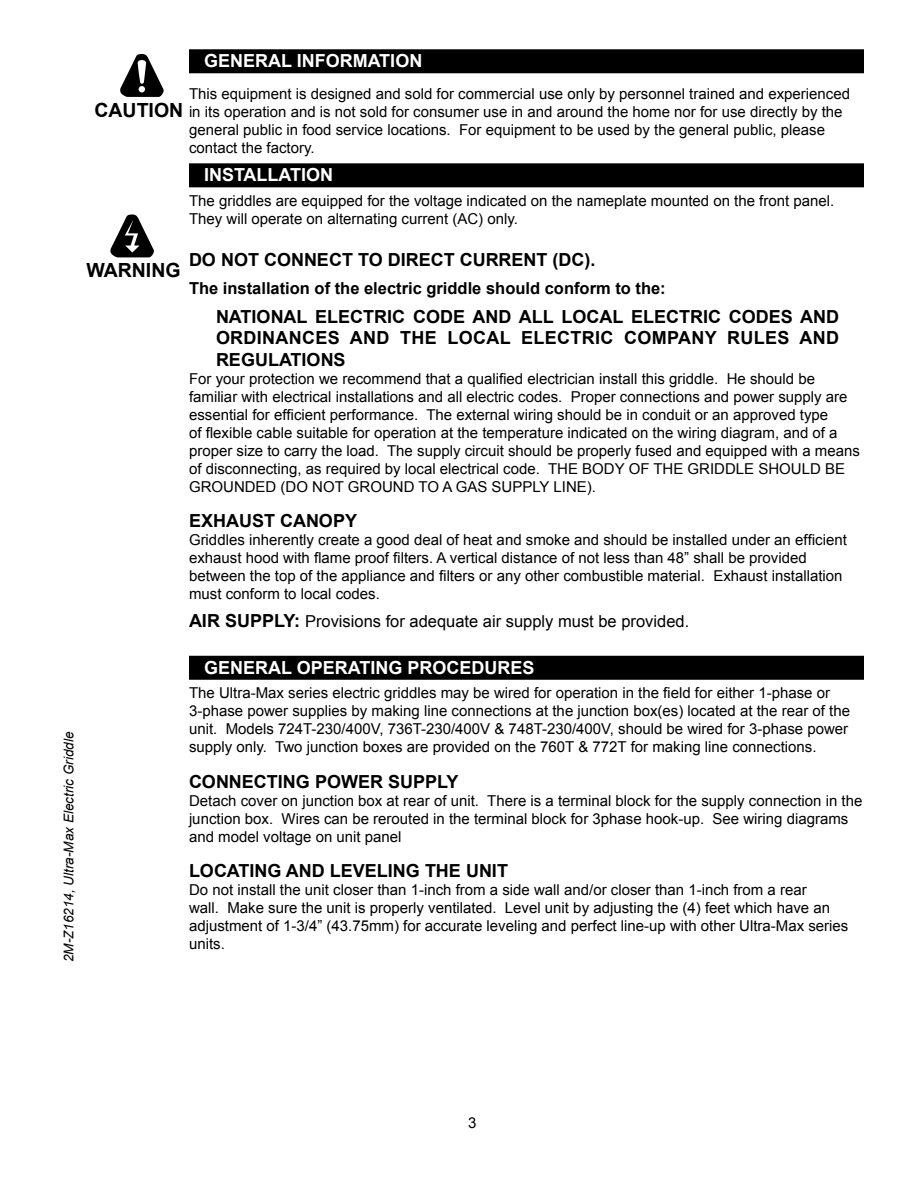
<style>
.page{position:relative;width:918px;height:1188px;background:#fff}
.page>*{position:absolute;margin:0;border:0;box-sizing:border-box;transform-origin:0 0}
.t1{font:700 19.5px "Arial";color:#000}
.t2{font:700 18px/21.6px "Arial";color:#000;text-align:justify}
.t3{font:700 18px "Arial";color:#fff}
.t4{font:16.5px "Arial";color:#000}
.t5{font:700 16.5px "Arial";color:#000}
.t6{font:15px/18px "Arial";color:#000}
.t7{font:italic 13.5px "Arial";color:#000}
.s1{font-weight:700;font-size:18px}
</style>
<div class="page">
<div style="left:189px;top:49px;width:675px;height:24px;background:#000"></div>
<div style="left:189px;top:163px;width:675px;height:24px;background:#000"></div>
<div style="left:189px;top:656px;width:675px;height:24px;background:#000"></div>
<svg style="left:120px;top:54px;width:44px;height:43px"></svg>
<svg style="left:110px;top:214px;width:44px;height:43px"></svg>
<p class="t7" style="left:60px;top:962px;width:232px;rotate:-90deg">2M-Z16214, Ultra-Max Electric Griddle</p>
<p class="t3" style="left:204px;top:49px;width:220px">GENERAL INFORMATION</p>
<p class="t6" style="left:189px;top:85px;width:663px">This equipment is designed and sold for commercial use only by personnel trained and experienced in its operation and is not sold for consumer use in and around the home nor for use directly by the general public in food service locations. For equipment to be used by the general public, please contact the factory.</p>
<p class="t3" style="left:204px;top:163px;width:131px">INSTALLATION</p>
<p class="t6" style="left:189px;top:192px;width:647px">The griddles are equipped for the voltage indicated on the nameplate mounted on the front panel.<br>They will operate on alternating current (AC) only.</p>
<p class="t2" style="left:189px;top:249px;width:408px">DO NOT CONNECT TO DIRECT CURRENT (DC).</p>
<p class="t5" style="left:189px;top:277px;width:478px">The installation of the electric griddle should conform to the:</p>
<p class="t2" style="left:216px;top:306px;width:625px">NATIONAL ELECTRIC CODE AND ALL LOCAL ELECTRIC CODES AND ORDINANCES AND THE LOCAL ELECTRIC COMPANY RULES AND REGULATIONS</p>
<p class="t6" style="left:189px;top:370px;width:672px">For your protection we recommend that a qualified electrician install this griddle. He should be familiar with electrical installations and all electric codes. Proper connections and power supply are essential for efficient performance. The external wiring should be in conduit or an approved type<br>of flexible cable suitable for operation at the temperature indicated on the wiring diagram, and of a proper size to carry the load. The supply circuit should be properly fused and equipped with a means of disconnecting, as required by local electrical code. THE BODY OF THE GRIDDLE SHOULD BE GROUNDED (DO NOT GROUND TO A GAS SUPPLY LINE).</p>
<p class="t2" style="left:189px;top:510px;width:170px">EXHAUST CANOPY</p>
<p class="t6" style="left:189px;top:531px;width:659px">Griddles inherently create a good deal of heat and smoke and should be installed under an efficient exhaust hood with flame proof filters. A vertical distance of not less than 48” shall be provided between the top of the appliance and filters or any other combustible material. Exhaust installation must conform to local codes.</p>
<p class="t4" style="left:189px;top:611px;width:502px"><span class="s1">AIR SUPPLY:</span> Provisions for adequate air supply must be provided.</p>
<p class="t3" style="left:204px;top:655px;width:332px">GENERAL OPERATING PROCEDURES</p>
<p class="t6" style="left:189px;top:684px;width:663px">The Ultra-Max series electric griddles may be wired for operation in the field for either 1-phase or 3-phase power supplies by making line connections at the junction box(es) located at the rear of the unit. Models 724T-230/400V, 736T-230/400V &amp; 748T-230/400V, should be wired for 3-phase power supply only. Two junction boxes are provided on the 760T &amp; 772T for making line connections.</p>
<p class="t2" style="left:189px;top:771px;width:271px">CONNECTING POWER SUPPLY</p>
<p class="t6" style="left:189px;top:791px;width:675px">Detach cover on junction box at rear of unit. There is a terminal block for the supply connection in the junction box. Wires can be rerouted in the terminal block for 3phase hook-up. See wiring diagrams and model voltage on unit panel</p>
<p class="t2" style="left:189px;top:860px;width:320px">LOCATING AND LEVELING THE UNIT</p>
<p class="t6" style="left:189px;top:881px;width:661px">Do not install the unit closer than 1-inch from a side wall and/or closer than 1-inch from a rear<br>wall. Make sure the unit is properly ventilated. Level unit by adjusting the (4) feet which have an adjustment of 1-3/4” (43.75mm) for accurate leveling and perfect line-up with other Ultra-Max series units.</p>
<h1 class="t1" style="left:94px;top:97px;width:90px">CAUTION</h1>
<h1 class="t1" style="left:86px;top:257px;width:96px">WARNING</h1>
<p class="t6" style="left:468px;top:1114px;width:10px">3</p>
</div>
